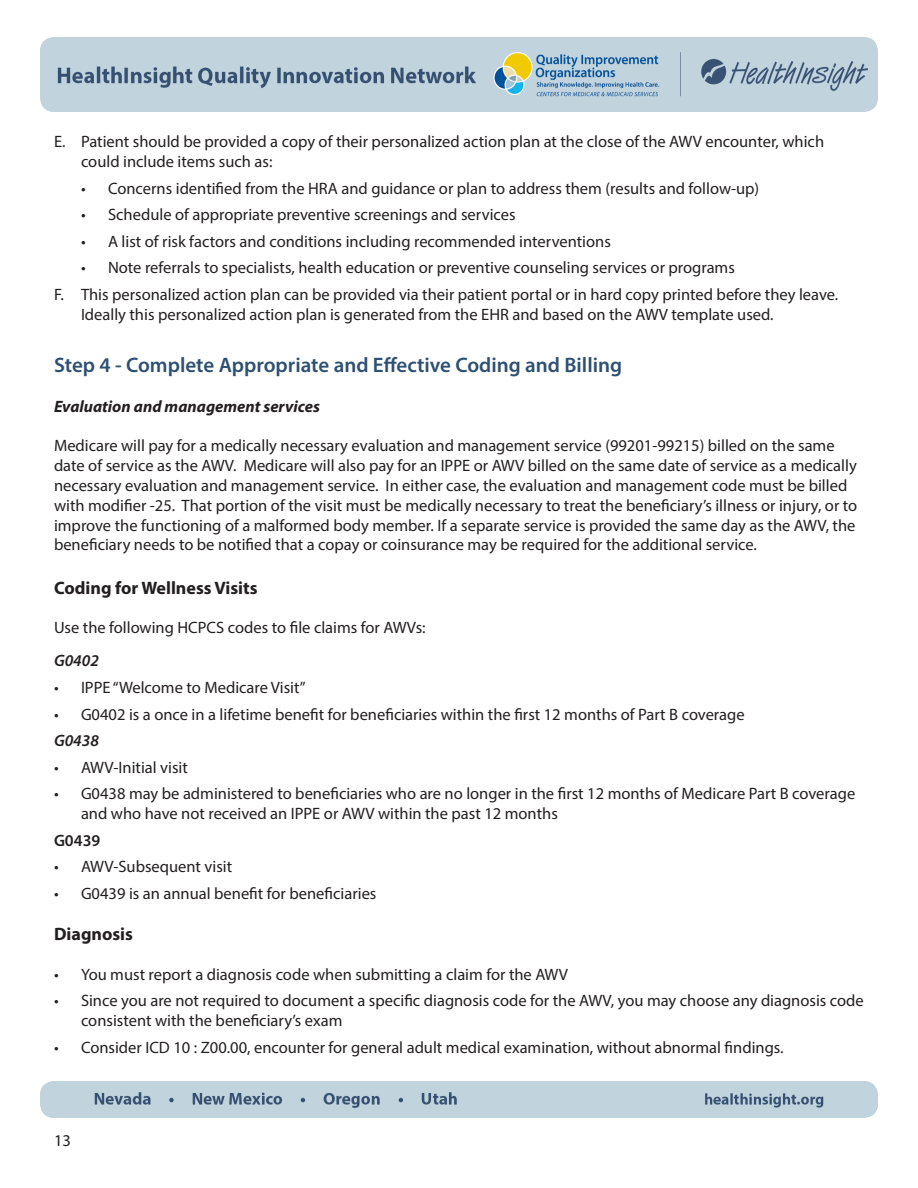
<style>
.page{position:relative;width:918px;height:1188px;background:#fff}
.page>*{position:absolute;margin:0;border:0;box-sizing:border-box;transform-origin:0 0}
.t1{font:600 21px "Myriad Pro";color:#2e5072}
.t2{font:700 18px "Myriad Pro";color:#231f20}
.t3{font:16.5px/19.8px "Myriad Pro";color:#231f20}
.t4{font:italic 700 16.5px "Myriad Pro";color:#231f20}
.t5{font:italic 600 16.5px "Myriad Pro";color:#231f20}
.t6{font:600 16.5px "Myriad Pro";color:#231f20}
</style>
<div class="page">
<img style="left:40px;top:37px;width:837px;height:74px">
<img style="left:40px;top:1081px;width:838px;height:37px">
<p class="t3" style="left:81px;top:132px;width:745px;text-indent:-27px">E. Patient should be provided a copy of their personalized action plan at the close of the AWV encounter, which could include items such as:</p>
<p class="t3" style="left:81px;top:178px;width:680px">• Concerns identified from the HRA and guidance or plan to address them (results and follow-up)</p>
<p class="t3" style="left:81px;top:205px;width:436px">• Schedule of appropriate preventive screenings and services</p>
<p class="t3" style="left:81px;top:231px;width:531px">• A list of risk factors and conditions including recommended interventions</p>
<p class="t3" style="left:81px;top:258px;width:655px">• Note referrals to specialists, health education or preventive counseling services or programs</p>
<p class="t3" style="left:81px;top:284px;width:759px;text-indent:-27px">F. This personalized action plan can be provided via their patient portal or in hard copy printed before they leave.<br>Ideally this personalized action plan is generated from the EHR and based on the AWV template used.</p>
<p class="t1" style="left:54px;top:352px;width:570px">Step 4 - Complete Appropriate and Effective Coding and Billing</p>
<p class="t4" style="left:54px;top:395px;width:268px">Evaluation and management services</p>
<p class="t3" style="left:54px;top:436px;width:805px">Medicare will pay for a medically necessary evaluation and management service (99201-99215) billed on the same date of service as the AWV. Medicare will also pay for an IPPE or AWV billed on the same date of service as a medically necessary evaluation and management service. In either case, the evaluation and management code must be billed with modifier -25. That portion of the visit must be medically necessary to treat the beneficiary’s illness or injury, or to improve the functioning of a malformed body member. If a separate service is provided the same day as the AWV, the beneficiary needs to be notified that a copay or coinsurance may be required for the additional service.</p>
<p class="t2" style="left:54px;top:576px;width:205px">Coding for Wellness Visits</p>
<p class="t3" style="left:54px;top:617px;width:373px">Use the following HCPCS codes to file claims for AWVs:</p>
<p class="t5" style="left:54px;top:650px;width:46px">G0402</p>
<p class="t3" style="left:54px;top:677px;width:253px">• IPPE “Welcome to Medicare Visit”</p>
<p class="t3" style="left:54px;top:704px;width:692px">• G0402 is a once in a lifetime benefit for beneficiaries within the first 12 months of Part B coverage</p>
<p class="t5" style="left:54px;top:730px;width:46px">G0438</p>
<p class="t3" style="left:54px;top:757px;width:135px">• AWV-Initial visit</p>
<p class="t3" style="left:81px;top:784px;width:776px;text-indent:-27px">• G0438 may be administered to beneficiaries who are no longer in the first 12 months of Medicare Part B coverage and who have not received an IPPE or AWV within the past 12 months</p>
<p class="t6" style="left:54px;top:830px;width:48px">G0439</p>
<p class="t3" style="left:54px;top:856px;width:180px">• AWV-Subsequent visit</p>
<p class="t3" style="left:54px;top:883px;width:324px">• G0439 is an annual benefit for beneficiaries</p>
<p class="t2" style="left:54px;top:922px;width:81px">Diagnosis</p>
<p class="t3" style="left:54px;top:964px;width:516px">• You must report a diagnosis code when submitting a claim for the AWV</p>
<p class="t3" style="left:81px;top:991px;width:784px;text-indent:-27px">• Since you are not required to document a specific diagnosis code for the AWV, you may choose any diagnosis code consistent with the beneficiary’s exam</p>
<p class="t3" style="left:54px;top:1037px;width:731px">• Consider ICD 10 : Z00.00, encounter for general adult medical examination, without abnormal findings.</p>
<p class="t3" style="left:54px;top:1131px;width:18px">13</p>
</div>
